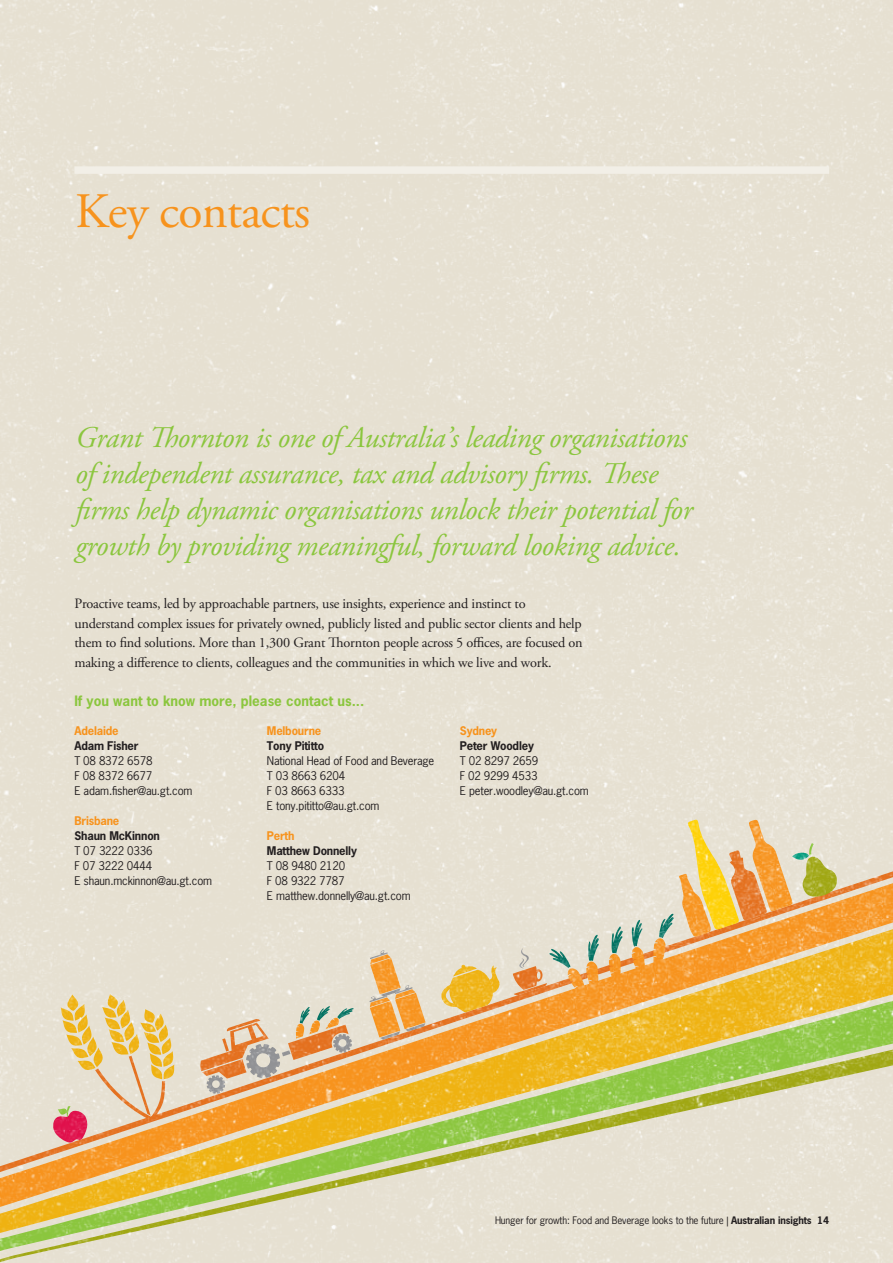
<style>
.page{position:relative;width:893px;height:1263px;background:#fff}
.page>*{position:absolute;margin:0;border:0;box-sizing:border-box;transform-origin:0 0}
.A_Heading{font:49.5px "Adobe Garamond Pro";letter-spacing:-.015em;color:#f7931d}
.F_Medium_copy{font:italic 30px/36px "Adobe Garamond Pro";letter-spacing:-.015em;color:#8bc63e}
.C_Body_copy{font:14.25px/19.5px "Adobe Garamond Pro";letter-spacing:-.015em;color:#231f20}
.B_Body_heading{font:700 13.5px "News Gothic Std";color:#8bc63e}
.J_Table_copy{font:11.25px "News Gothic Std";letter-spacing:-.015em;color:#231f20}
.I_Table_heading{font:700 11.25px "News Gothic Std";letter-spacing:-.015em;color:#231f20}
.I_Table_heading-2{font:700 11.25px "News Gothic Std";letter-spacing:-.015em;color:#f7931d}
.t1{font:9.75px "News Gothic Std";letter-spacing:-.015em;color:#231f20}
.s1{font-weight:700}
</style>
<div class="page">
<img style="left:0;top:0;width:893px;height:1263px">
<div style="left:74px;top:166px;width:755px;height:8px;background:#f2efe7"></div>
<p class="A_Heading" style="left:75px;top:182px;width:236px">Key contacts</p>
<p class="F_Medium_copy" style="left:75px;top:420px;width:619px">Grant Thornton is one of Australia’s leading organisations of independent assurance, tax and advisory firms. These firms help dynamic organisations unlock their potential for growth by providing meaningful, forward looking advice.</p>
<p class="C_Body_copy" style="left:74px;top:594px;width:510px">Proactive teams, led by approachable partners, use insights, experience and instinct to understand complex issues for privately owned, publicly listed and public sector clients and help them to find solutions. More than 1,300 Grant Thornton people across 5 offices, are focused on making a difference to clients, colleagues and the communities in which we live and work.</p>
<p class="B_Body_heading" style="left:74px;top:692px;width:291px">If you want to know more, please contact us...</p>
<p class="I_Table_heading-2" style="left:267px;top:723px;width:56px">Melbourne</p>
<p class="I_Table_heading" style="left:267px;top:738px;width:59px">Tony Pititto</p>
<p class="J_Table_copy" style="left:267px;top:753px;width:169px">National Head of Food and Beverage</p>
<p class="J_Table_copy" style="left:267px;top:768px;width:80px">T 03 8663 6204</p>
<p class="J_Table_copy" style="left:267px;top:783px;width:79px">F 03 8663 6333</p>
<p class="J_Table_copy" style="left:267px;top:798px;width:114px">E tony.pititto@au.gt.com</p>
<p class="I_Table_heading-2" style="left:267px;top:828px;width:29px">Perth</p>
<p class="I_Table_heading" style="left:267px;top:843px;width:91px">Matthew Donnelly</p>
<p class="J_Table_copy" style="left:267px;top:858px;width:80px">T 08 9480 2120</p>
<p class="J_Table_copy" style="left:267px;top:873px;width:79px">F 08 9322 7787</p>
<p class="J_Table_copy" style="left:267px;top:888px;width:145px">E matthew.donnelly@au.gt.com</p>
<p class="I_Table_heading-2" style="left:460px;top:723px;width:39px">Sydney</p>
<p class="I_Table_heading" style="left:460px;top:738px;width:76px">Peter Woodley</p>
<p class="J_Table_copy" style="left:460px;top:753px;width:80px">T 02 8297 2659</p>
<p class="J_Table_copy" style="left:460px;top:768px;width:79px">F 02 9299 4533</p>
<p class="J_Table_copy" style="left:460px;top:783px;width:131px">E peter.woodley@au.gt.com</p>
<p class="I_Table_heading-2" style="left:74px;top:723px;width:46px">Adelaide</p>
<p class="I_Table_heading" style="left:74px;top:738px;width:66px">Adam Fisher</p>
<p class="J_Table_copy" style="left:74px;top:753px;width:80px">T 08 8372 6578</p>
<p class="J_Table_copy" style="left:74px;top:768px;width:79px">F 08 8372 6677</p>
<p class="J_Table_copy" style="left:74px;top:783px;width:120px">E adam.fisher@au.gt.com</p>
<p class="I_Table_heading-2" style="left:74px;top:813px;width:46px">Brisbane</p>
<p class="I_Table_heading" style="left:74px;top:828px;width:87px">Shaun McKinnon</p>
<p class="J_Table_copy" style="left:74px;top:843px;width:80px">T 07 3222 0336</p>
<p class="J_Table_copy" style="left:74px;top:858px;width:79px">F 07 3222 0444</p>
<p class="J_Table_copy" style="left:74px;top:873px;width:139px">E shaun.mckinnon@au.gt.com</p>
<p class="t1" style="left:495px;top:1214px;width:336px">Hunger for growth: Food and Beverage looks to the future | <span class="s1">Australian insights 14</span></p>
</div>
